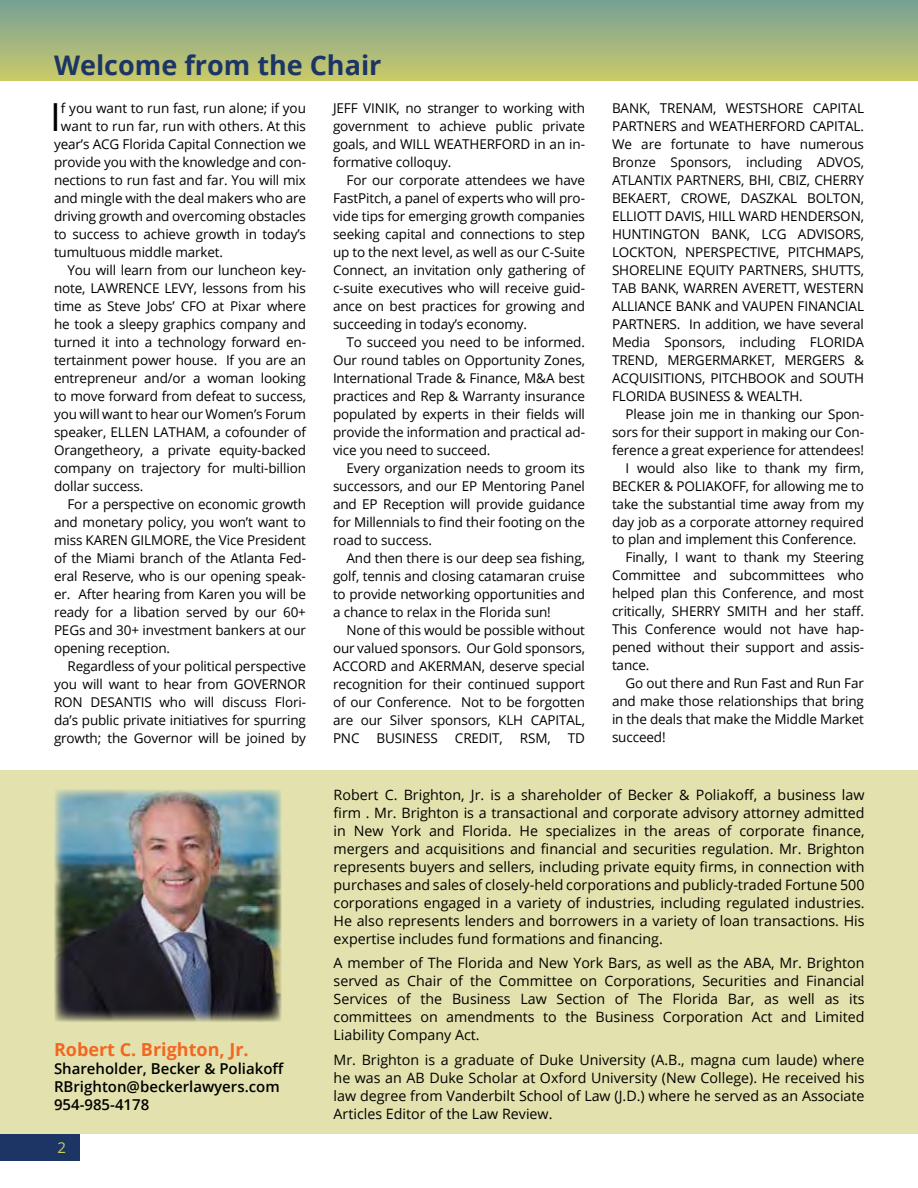
<style>
.page{position:relative;width:918px;height:1188px;background:#fff}
.page>*{position:absolute;margin:0;border:0;box-sizing:border-box;transform-origin:0 0}
.t1{font:38.7px "Open Sans";color:#000}
.t2{font:700 27px "Open Sans";color:#1c3564}
.t3{font:700 18px "Open Sans";color:#f26722}
.t4{font:600 15px/18px "Open Sans";color:#000}
.t5{font:15px "Open Sans";color:#cccc65}
.t6{font:14.25px/18px "Open Sans";color:#000;text-align:justify}
.t7{font:13.5px/18px "Open Sans";letter-spacing:-.01em;color:#000;text-align:justify}
</style>
<div class="page">
<div style="left:0;top:1134px;width:80px;height:27px;background:#1c3564"></div>
<div style="left:0;top:0;width:918px;height:81px;background:linear-gradient(to bottom,#76a096,#caca69)"></div>
<div style="left:0;top:770px;width:918px;height:364px;background:#e3e2ae"></div>
<img style="left:55px;top:789px;width:226px;height:233px">
<h2 class="t2" style="left:54px;top:46px;width:329px">Welcome from the Chair</h2>
<h1 class="t1" style="left:50px;top:90px;width:12px">I</h1>
<p class="t7" style="left:61px;top:99px;width:247px">f you want to run fast, run alone; if you</p>
<p class="t7" style="left:61px;top:117px;width:247px">want to run far, run with others. At this</p>
<p class="t7" style="left:54px;top:135px;width:254px">year’s ACG Florida Capital Connection we</p>
<p class="t7" style="left:54px;top:153px;width:254px">provide you with the knowledge and con-</p>
<p class="t7" style="left:54px;top:171px;width:254px">nections to run fast and far. You will mix</p>
<p class="t7" style="left:54px;top:189px;width:254px">and mingle with the deal makers who are</p>
<p class="t7" style="left:54px;top:207px;width:254px">driving growth and overcoming obstacles</p>
<p class="t7" style="left:54px;top:225px;width:254px">to success to achieve growth in today’s</p>
<p class="t7" style="left:54px;top:243px;width:171px">tumultuous middle market.</p>
<p class="t7" style="left:68px;top:261px;width:240px">You will learn from our luncheon key-</p>
<p class="t7" style="left:54px;top:279px;width:253px">note, LAWRENCE LEVY, lessons from his</p>
<p class="t7" style="left:54px;top:297px;width:253px">time as Steve Jobs’ CFO at Pixar where</p>
<p class="t7" style="left:54px;top:315px;width:254px">he took a sleepy graphics company and</p>
<p class="t7" style="left:54px;top:333px;width:254px">turned it into a technology forward en-</p>
<p class="t7" style="left:54px;top:351px;width:254px">tertainment power house. If you are an</p>
<p class="t7" style="left:54px;top:369px;width:254px">entrepreneur and/or a woman looking</p>
<p class="t7" style="left:54px;top:387px;width:253px">to move forward from defeat to success,</p>
<p class="t7" style="left:54px;top:405px;width:254px">you will want to hear our Women’s Forum</p>
<p class="t7" style="left:54px;top:423px;width:254px">speaker, ELLEN LATHAM, a cofounder of</p>
<p class="t7" style="left:54px;top:441px;width:254px">Orangetheory, a private equity-backed</p>
<p class="t7" style="left:54px;top:459px;width:254px">company on trajectory for multi-billion</p>
<p class="t7" style="left:54px;top:477px;width:91px">dollar success.</p>
<p class="t7" style="left:68px;top:495px;width:240px">For a perspective on economic growth</p>
<p class="t7" style="left:54px;top:513px;width:254px">and monetary policy, you won’t want to</p>
<p class="t7" style="left:54px;top:531px;width:253px">miss KAREN GILMORE, the Vice President</p>
<p class="t7" style="left:54px;top:549px;width:254px">of the Miami branch of the Atlanta Fed-</p>
<p class="t7" style="left:54px;top:567px;width:254px">eral Reserve, who is our opening speak-</p>
<p class="t7" style="left:54px;top:585px;width:254px">er. After hearing from Karen you will be</p>
<p class="t7" style="left:54px;top:603px;width:254px">ready for a libation served by our 60+</p>
<p class="t7" style="left:54px;top:621px;width:254px">PEGs and 30+ investment bankers at our</p>
<p class="t7" style="left:54px;top:639px;width:118px">opening reception.</p>
<p class="t7" style="left:68px;top:657px;width:240px">Regardless of your political perspective</p>
<p class="t7" style="left:54px;top:675px;width:254px">you will want to hear from GOVERNOR</p>
<p class="t7" style="left:54px;top:693px;width:254px">RON DESANTIS who will discuss Flori-</p>
<p class="t7" style="left:54px;top:711px;width:254px">da’s public private initiatives for spurring</p>
<p class="t7" style="left:54px;top:729px;width:254px">growth; the Governor will be joined by</p>
<p class="t7" style="left:333px;top:99px;width:254px">JEFF VINIK, no stranger to working with government to achieve public private goals, and WILL WEATHERFORD in an in&shy;formative colloquy.</p>
<p class="t7" style="left:333px;top:171px;width:254px;text-indent:14px">For our corporate attendees we have FastPitch, a panel of experts who will pro&shy;vide tips for emerging growth companies seeking capital and connections to step up to the next level, as well as our C-Suite Connect, an invitation only gathering of c-suite executives who will receive guid&shy;ance on best practices for growing and succeeding in today’s economy.</p>
<p class="t7" style="left:333px;top:332px;width:254px;text-indent:14px">To succeed you need to be informed.<br>Our round tables on Opportunity Zones, International Trade &amp; Finance, M&amp;A best practices and Rep &amp; Warranty insurance populated by experts in their fields will provide the information and practical ad&shy;vice you need to succeed.</p>
<p class="t7" style="left:333px;top:458px;width:254px;text-indent:14px">Every organization needs to groom its successors, and our EP Mentoring Panel and EP Reception will provide guidance for Millennials to find their footing on the road to success.</p>
<p class="t7" style="left:333px;top:548px;width:254px;text-indent:14px">And then there is our deep sea fishing, golf, tennis and closing catamaran cruise to provide networking opportunities and a chance to relax in the Florida sun!</p>
<p class="t7" style="left:333px;top:620px;width:254px;text-indent:14px">None of this would be possible without our valued sponsors. Our Gold sponsors, ACCORD and AKERMAN, deserve special recognition for their continued support of our Conference. Not to be forgotten are our Silver sponsors, KLH CAPITAL, PNC</p>
<p class="t7" style="left:377px;top:728px;width:63px">BUSINESS</p>
<p class="t7" style="left:455px;top:728px;width:49px">CREDIT,</p>
<p class="t7" style="left:520px;top:728px;width:32px">RSM,</p>
<p class="t7" style="left:568px;top:728px;width:19px">TD</p>
<p class="t7" style="left:612px;top:98px;width:254px">BANK, TRENAM, WESTSHORE CAPITAL PARTNERS and WEATHERFORD CAPITAL.<br>We are fortunate to have numerous Bronze Sponsors, including ADVOS, ATLANTIX PARTNERS, BHI, CBIZ, CHERRY BEKAERT, CROWE, DASZKAL BOLTON, ELLIOTT DAVIS, HILL WARD HENDERSON, HUNTINGTON BANK, LCG ADVISORS, LOCKTON, NPERSPECTIVE, PITCHMAPS, SHORELINE EQUITY PARTNERS, SHUTTS, TAB BANK, WARREN AVERETT, WESTERN ALLIANCE BANK and VAUPEN FINANCIAL PARTNERS. In addition, we have several Media Sponsors, including FLORIDA TREND, MERGERMARKET, MERGERS &amp; ACQUISITIONS, PITCHBOOK and SOUTH FLORIDA BUSINESS &amp; WEALTH.</p>
<p class="t7" style="left:626px;top:404px;width:240px">Please join me in thanking our Spon-</p>
<p class="t7" style="left:612px;top:422px;width:254px">sors for their support in making our Con-</p>
<p class="t7" style="left:612px;top:440px;width:253px">ference a great experience for attendees!</p>
<p class="t7" style="left:626px;top:458px;width:240px">I would also like to thank my firm,</p>
<p class="t7" style="left:612px;top:476px;width:254px">BECKER &amp; POLIAKOFF, for allowing me to</p>
<p class="t7" style="left:612px;top:494px;width:253px">take the substantial time away from my</p>
<p class="t7" style="left:612px;top:512px;width:253px">day job as a corporate attorney required</p>
<p class="t7" style="left:612px;top:530px;width:246px">to plan and implement this Conference.</p>
<p class="t7" style="left:626px;top:548px;width:240px">Finally, I want to thank my Steering</p>
<p class="t7" style="left:612px;top:566px;width:254px">Committee and subcommittees who</p>
<p class="t7" style="left:612px;top:584px;width:254px">helped plan this Conference, and most</p>
<p class="t7" style="left:612px;top:602px;width:253px">critically, SHERRY SMITH and her staff.</p>
<p class="t7" style="left:612px;top:620px;width:254px">This Conference would not have hap-</p>
<p class="t7" style="left:612px;top:638px;width:254px">pened without their support and assis-</p>
<p class="t7" style="left:612px;top:656px;width:39px">tance.</p>
<p class="t7" style="left:626px;top:674px;width:240px">Go out there and Run Fast and Run Far</p>
<p class="t7" style="left:612px;top:692px;width:254px">and make those relationships that bring</p>
<p class="t7" style="left:612px;top:710px;width:254px">in the deals that make the Middle Market</p>
<p class="t7" style="left:612px;top:728px;width:55px">succeed!</p>
<h3 class="t3" style="left:54px;top:1036px;width:196px">Robert C. Brighton, Jr.</h3>
<p class="t4" style="left:54px;top:1059px;width:232px">Shareholder, Becker &amp; Poliakoff<br>RBrighton@beckerlawyers.com<br>954-985-4178</p>
<p class="t5" style="left:57px;top:1137px;width:10px">2</p>
<p class="t6" style="left:334px;top:785px;width:533px">Robert C. Brighton, Jr. is a shareholder of Becker &amp; Poliakoff, a business law firm . Mr. Brighton is a transactional and corporate advisory attorney admitted in New York and Florida. He specializes in the areas of corporate finance, mergers and acquisitions and financial and securities regulation. Mr. Brighton represents buyers and sellers, including private equity firms, in connection with purchases and sales of closely-held corporations and publicly-traded Fortune 500 corporations engaged in a variety of industries, including regulated industries.<br>He also represents lenders and borrowers in a variety of loan transactions. His expertise includes fund formations and financing.</p>
<p class="t6" style="left:334px;top:954px;width:533px">A member of The Florida and New York Bars, as well as the ABA, Mr. Brighton served as Chair of the Committee on Corporations, Securities and Financial Services of the Business Law Section of The Florida Bar, as well as its committees on amendments to the Business Corporation Act and Limited Liability Company Act.</p>
<p class="t6" style="left:334px;top:1051px;width:533px">Mr. Brighton is a graduate of Duke University (A.B., magna cum laude) where he was an AB Duke Scholar at Oxford University (New College). He received his law degree from Vanderbilt School of Law (J.D.) where he served as an Associate Articles Editor of the Law Review.</p>
</div>
